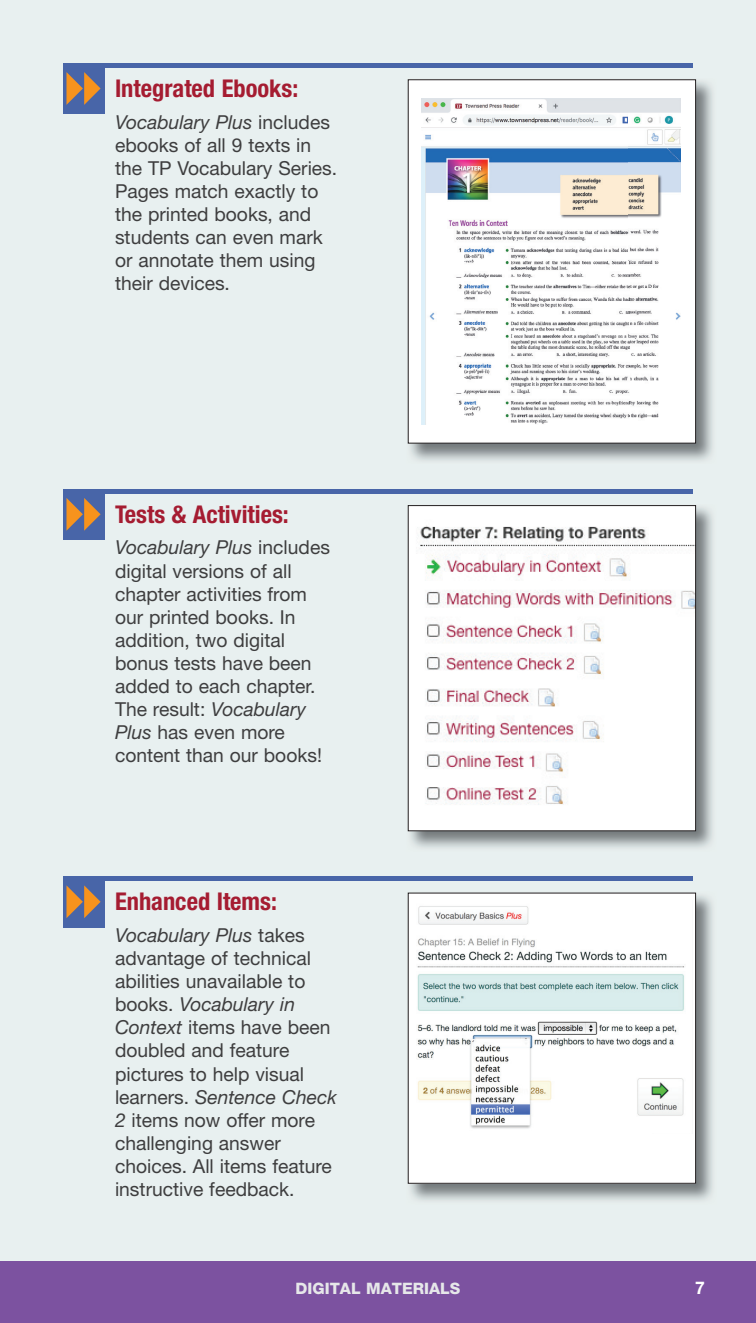
<style>
.page{position:relative;width:756px;height:1323px;background:#fff}
.page>*{position:absolute;margin:0;border:0;box-sizing:border-box;transform-origin:0 0}
.t1{font:700 condensed 24.5px "Helvetica Neue LT Std";color:#a51c31}
.t2{font:19.25px/23.1px "Helvetica Neue LT Std";color:#3e3e3f}
.t3{font:700 17.5px "Helvetica Neue LT Std";color:#fff}
.t4{font:800 15.75px "Helvetica Neue LT Std";color:#e6e7e9}
.s1{font-style:italic}
</style>
<div class="page">
<hr style="left:0;top:80px;width:1px;height:1182px;background:#e8f0f0">
<div style="left:1px;top:0;width:755px;height:1262px;background:#e8f0f0"></div>
<div style="left:1px;top:1262px;width:755px;height:61px;background:#7c52a0"></div>
<hr style="left:0;top:1262px;width:1px;height:61px;background:#7c52a0">
<img style="left:407px;top:79px;width:306px;height:382px">
<div style="left:408px;top:80px;width:288px;height:363px;background:#fff"></div>
<img style="left:421px;top:98px;width:259px;height:326px">
<div style="left:408px;top:79px;width:288px;height:365px;border:1px solid #231f20"></div>
<hr style="left:63px;top:63px;width:630px;height:4px;background:#4865a8">
<div style="left:63px;top:66px;width:41px;height:48px;background:#4865a8"></div>
<svg style="left:66px;top:72px;width:35px;height:33px"></svg>
<img style="left:407px;top:892px;width:306px;height:309px">
<div style="left:408px;top:893px;width:288px;height:290px;background:#fff"></div>
<img style="left:417px;top:906px;width:268px;height:223px">
<div style="left:408px;top:893px;width:288px;height:291px;border:1px solid #231f20"></div>
<div style="left:63px;top:876px;width:630px;height:5px;background:#4865a8"></div>
<div style="left:63px;top:879px;width:41px;height:49px;background:#4865a8"></div>
<svg style="left:66px;top:885px;width:35px;height:33px"></svg>
<img style="left:407px;top:505px;width:306px;height:343px">
<div style="left:408px;top:506px;width:288px;height:325px;background:#fff"></div>
<img style="left:417px;top:525px;width:277px;height:280px">
<div style="left:408px;top:505px;width:288px;height:326px;border:1px solid #231f20"></div>
<hr style="left:63px;top:489px;width:630px;height:4px;background:#4865a8">
<div style="left:63px;top:491px;width:41px;height:49px;background:#4865a8"></div>
<svg style="left:66px;top:498px;width:35px;height:33px"></svg>
<p class="t1" style="left:115px;top:73px;width:185px">Integrated Ebooks:</p>
<p class="t2" style="left:115px;top:110px;width:224px"><span class="s1">Vocabulary Plus</span> includes ebooks of all 9 texts in the TP Vocabulary Series.<br>Pages match exactly to the printed books, and students can even mark or annotate them using their devices.</p>
<p class="t1" style="left:115px;top:499px;width:175px">Tests &amp; Activities:</p>
<p class="t2" style="left:115px;top:536px;width:216px"><span class="s1">Vocabulary Plus</span> includes digital versions of all chapter activities from our printed books. In addition, two digital bonus tests have been added to each chapter.<br>The result: <span class="s1">Vocabulary<br>Plus</span> has even more content than our books!</p>
<p class="t1" style="left:115px;top:887px;width:163px">Enhanced Items:</p>
<p class="t2" style="left:115px;top:923px;width:223px"><span class="s1">Vocabulary Plus</span> takes advantage of technical abilities unavailable to books. <span class="s1">Vocabulary in<br>Context</span> items have been doubled and feature pictures to help visual learners. <span class="s1">Sentence Check<br>2</span> items now offer more challenging answer choices. All items feature instructive feedback.</p>
<p class="t4" style="left:296px;top:1279px;width:166px">DIGITAL MATERIALS</p>
<p class="t3" style="left:695px;top:1277px;width:11px">7</p>
</div>
